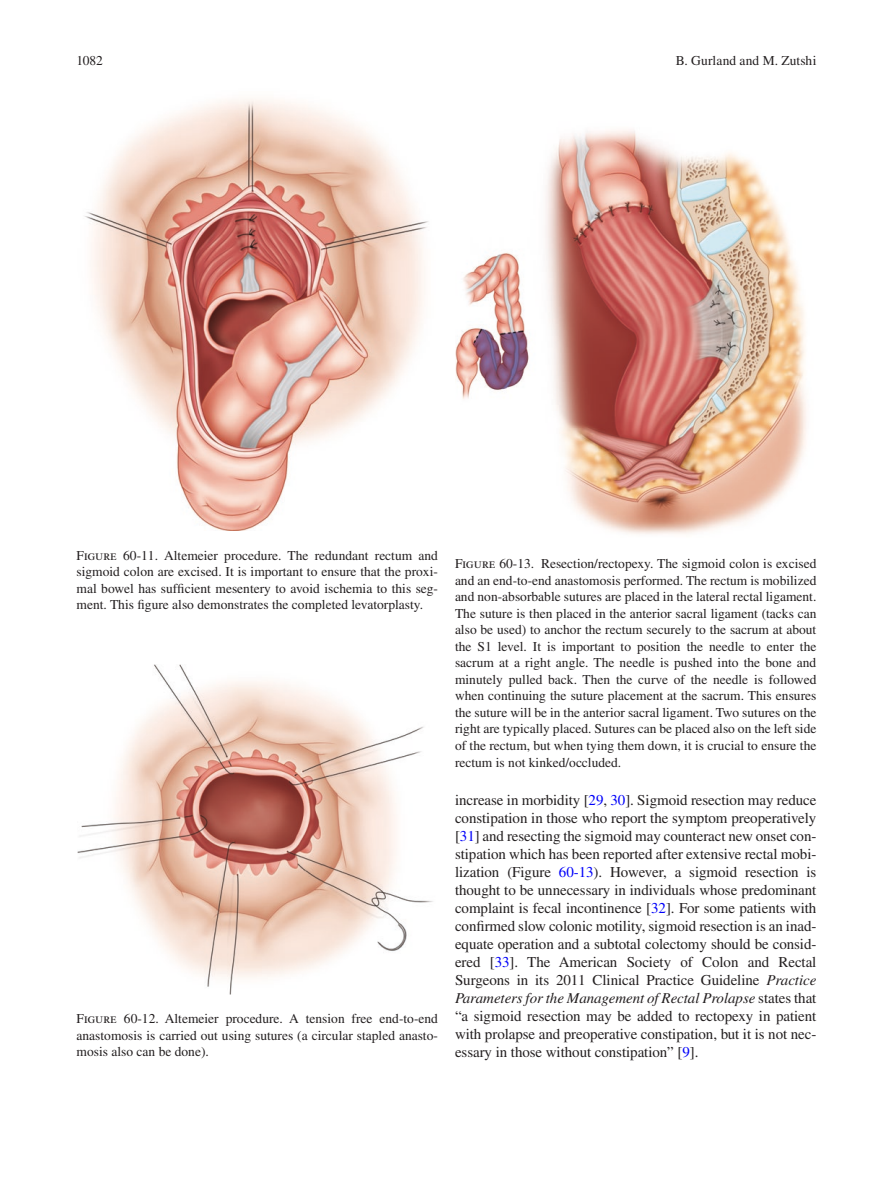
<style>
.page{position:relative;width:893px;height:1187px;background:#fff}
.page>*{position:absolute;margin:0;border:0;box-sizing:border-box;transform-origin:0 0}
.t1{font:15px/18px "Ybhgbd Times";letter-spacing:-.005em;color:#231f20;text-align:justify}
.t2{font:italic 15px "Xfplwc Times";letter-spacing:-.005em;color:#231f20}
.t3{font:13.5px/16.5px "Ybhgbd Times";color:#231f20;text-align:justify}
.t4{font:13.5px "Rgmbrc Times";color:#231f20}
.s1{font-family:"Cqqbmd Times Roman SC"}
.s2{color:#0000fa}
.s3{font-family:"Xfplwc Times";font-style:italic}
.s4{font-family:"Ybhgbd Times";font-style:normal}
</style>
<div class="page">
<img style="left:84px;top:99px;width:345px;height:431px">
<img style="left:77px;top:664px;width:356px;height:330px">
<img style="left:456px;top:130px;width:351px;height:404px">
<p class="t3" style="left:77px;top:52px;width:28px">1082</p>
<p class="t4" style="left:676px;top:53px;width:142px">B. Gurland and M. Zutshi</p>
<p class="t3" style="left:77px;top:547px;width:363px"><span class="s1">Figure</span> 60-11. Altemeier procedure. The redundant rectum and sigmoid colon are excised. It is important to ensure that the proxi&shy;mal bowel has sufficient mesentery to avoid ischemia to this seg&shy;ment. This figure also demonstrates the completed levatorplasty.</p>
<p class="t3" style="left:77px;top:1010px;width:363px"><span class="s1">Figure</span> 60-12. Altemeier procedure. A tension free end-to-end anastomosis is carried out using sutures (a circular stapled anasto&shy;mosis also can be done).</p>
<p class="t3" style="left:455px;top:555px;width:363px"><span class="s1">Figure</span> 60-13. Resection/rectopexy. The sigmoid colon is excised and an end-to-end anastomosis performed. The rectum is mobilized and non-absorbable sutures are placed in the lateral rectal ligament.<br>The suture is then placed in the anterior sacral ligament (tacks can also be used) to anchor the rectum securely to the sacrum at about the S1 level. It is important to position the needle to enter the sacrum at a right angle. The needle is pushed into the bone and minutely pulled back. Then the curve of the needle is followed when continuing the suture placement at the sacrum. This ensures the suture will be in the anterior sacral ligament. Two sutures on the right are typically placed. Sutures can be placed also on the left side of the rectum, but when tying them down, it is crucial to ensure the rectum is not kinked/occluded.</p>
<p class="t1" style="left:455px;top:791px;width:363px">increase in morbidity [<span class="s2">29</span>, <span class="s2">30</span>]. Sigmoid resection may reduce constipation in those who report the symptom preoperatively [<span class="s2">31</span>] and resecting the sigmoid may counteract new onset con&shy;stipation which has been reported after extensive rectal mobi&shy;lization (Figure <span class="s2">60-13</span>). However, a sigmoid resection is thought to be unnecessary in individuals whose predominant complaint is fecal incontinence [<span class="s2">32</span>]. For some patients with confirmed slow colonic motility, sigmoid resection is an inad&shy;equate operation and a subtotal colectomy should be consid&shy;ered [<span class="s2">33</span>]. The American Society of Colon and Rectal Surgeons in its 2011 Clinical Practice Guideline <span class="s3">Practice</span></p>
<p class="t2" style="left:455px;top:990px;width:363px">Parameters for the Management of Rectal Prolapse <span class="s4">states that</span></p>
<p class="t1" style="left:455px;top:1007px;width:363px">“a sigmoid resection may be added to rectopexy in patient with prolapse and preoperative constipation, but it is not nec&shy;essary in those without constipation” [<span class="s2">9</span>].</p>
</div>
